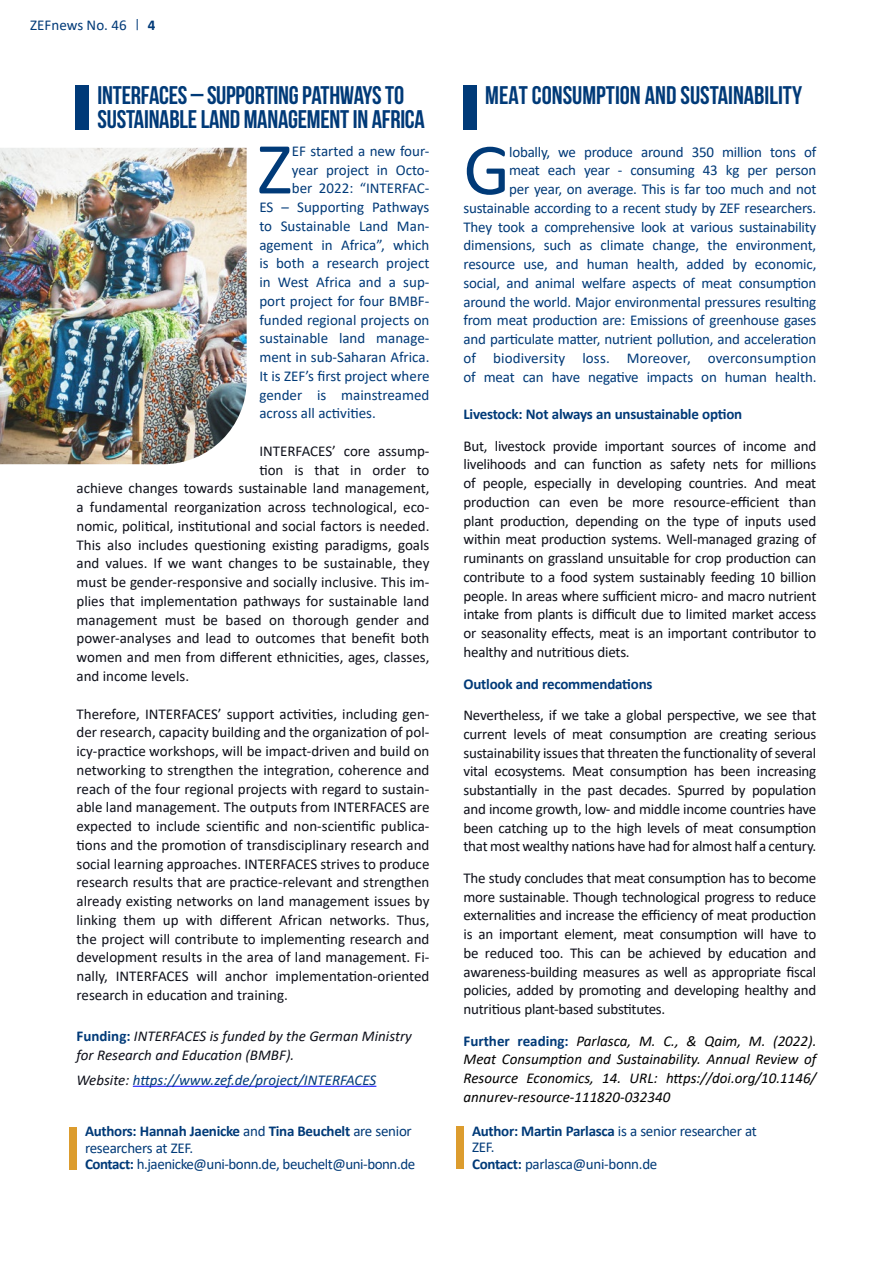
<style>
.page{position:relative;width:893px;height:1263px;background:#fff}
.page>*{position:absolute;margin:0;border:0;box-sizing:border-box;transform-origin:0 0}
.t1{font:74.1px "Calibri";color:#003a78}
.t2{font:700 25.5px/24px "Bebas Neue";letter-spacing:-.01em;color:#003a78}
.t3{font:15px/18.8px "Calibri";color:#0e101a;text-align:justify}
.t4{font:15px/18.8px "Calibri";letter-spacing:-.015em;color:#003a78}
.t5{font:italic 15px/18.8px "Calibri";color:#000;text-align:justify}
.t6{font:italic 15px/18.8px "Calibri";color:#0e101a}
.t7{font:700 15px "Calibri";letter-spacing:-.015em;color:#003a78}
.t8{font:italic 15px "Calibri";color:#003a78}
.s1{font-weight:700;font-style:normal;color:#003a78}
.s2{color:#0e101a}
.s3{font-weight:700}
</style>
<div class="page">
<img style="left:0;top:148px;width:247px;height:316px">
<hr style="left:133px;top:1086px;width:243px;height:1px;background:#00f">
<div style="left:76px;top:85px;width:13px;height:44px;background:#003a78"></div>
<div style="left:69px;top:1127px;width:8px;height:42px;background:#dc9c2e"></div>
<div style="left:463px;top:85px;width:14px;height:44px;background:#003a78"></div>
<div style="left:456px;top:1126px;width:7px;height:43px;background:#dc9c2e"></div>
<p class="t4" style="left:30px;top:15px;width:98px">ZEFnews No. 46</p>
<p class="t7" style="left:148px;top:15px;width:9px">4</p>
<h2 class="t2" style="left:98px;top:83px;width:329px">INTERFACES – SUPPORTING PATHWAYS TO<br>SUSTAINABLE LAND MANAGEMENT IN AFRICA</h2>
<h1 class="t1" style="left:257px;top:117px;width:36px">Z</h1>
<p class="t4" style="left:292px;top:141px;width:139px">EF started a new four-</p>
<p class="t4" style="left:292px;top:160px;width:139px">year project in Octo-</p>
<p class="t4" style="left:292px;top:179px;width:139px">ber 2022: “INTERFAC-</p>
<p class="t4" style="left:259px;top:197px;width:172px">ES – Supporting Pathways</p>
<p class="t4" style="left:259px;top:216px;width:172px">to Sustainable Land Man-</p>
<p class="t4" style="left:259px;top:235px;width:172px">agement in Africa”, which</p>
<p class="t4" style="left:259px;top:254px;width:172px">is both a research project</p>
<p class="t4" style="left:259px;top:272px;width:172px">in West Africa and a sup-</p>
<p class="t4" style="left:259px;top:291px;width:172px">port project for four BMBF-</p>
<p class="t4" style="left:259px;top:310px;width:172px">funded regional projects on</p>
<p class="t4" style="left:259px;top:329px;width:172px">sustainable land manage-</p>
<p class="t4" style="left:259px;top:347px;width:172px">ment in sub-Saharan Africa.</p>
<p class="t4" style="left:259px;top:366px;width:172px">It is ZEF’s first project where</p>
<p class="t4" style="left:259px;top:385px;width:172px">gender is mainstreamed</p>
<p class="t4" style="left:259px;top:404px;width:118px">across all activities.</p>
<p class="t3" style="left:259px;top:441px;width:172px">INTERFACES’ core assump-</p>
<p class="t3" style="left:259px;top:460px;width:172px">tion is that in order to</p>
<p class="t3" style="left:77px;top:479px;width:354px">achieve changes towards sustainable land management,</p>
<p class="t3" style="left:77px;top:497px;width:354px">a fundamental reorganization across technological, eco-</p>
<p class="t3" style="left:77px;top:516px;width:354px">nomic, political, institutional and social factors is needed.</p>
<p class="t3" style="left:77px;top:535px;width:354px">This also includes questioning existing paradigms, goals</p>
<p class="t3" style="left:77px;top:554px;width:354px">and values. If we want changes to be sustainable, they</p>
<p class="t3" style="left:77px;top:572px;width:354px">must be gender-responsive and socially inclusive. This im-</p>
<p class="t3" style="left:77px;top:591px;width:354px">plies that implementation pathways for sustainable land</p>
<p class="t3" style="left:77px;top:610px;width:354px">management must be based on thorough gender and</p>
<p class="t3" style="left:77px;top:629px;width:354px">power-analyses and lead to outcomes that benefit both</p>
<p class="t3" style="left:77px;top:647px;width:354px">women and men from different ethnicities, ages, classes,</p>
<p class="t3" style="left:77px;top:666px;width:114px">and income levels.</p>
<p class="t3" style="left:77px;top:704px;width:354px">Therefore, INTERFACES’ support activities, including gen&shy;der research, capacity building and the organization of pol&shy;icy-practice workshops, will be impact-driven and build on networking to strengthen the integration, coherence and reach of the four regional projects with regard to sustain&shy;able land management. The outputs from INTERFACES are expected to include scientific and non-scientific publica&shy;tions and the promotion of transdisciplinary research and social learning approaches. INTERFACES strives to produce research results that are practice-relevant and strengthen already existing networks on land management issues by linking them up with different African networks. Thus, the project will contribute to implementing research and development results in the area of land management. Fi&shy;nally, INTERFACES will anchor implementation-oriented research in education and training.</p>
<p class="t6" style="left:77px;top:1026px;width:337px"><span class="s1">Funding:</span> INTERFACES is funded by the German Ministry for Research and Education (BMBF).</p>
<p class="t8" style="left:77px;top:1069px;width:301px"><span class="s2">Website:</span> https://www.zef.de/project/INTERFACES</p>
<p class="t4" style="left:85px;top:1123px;width:332px;line-height:16.5px"><span class="s3">Authors: Hannah Jaenicke</span> and <span class="s3">Tina Beuchelt</span> are senior researchers at ZEF.<br><span class="s3">Contact:</span> h.jaenicke@uni-bonn.de, beuchelt@uni-bonn.de</p>
<h2 class="t2" style="left:485px;top:82px;width:318px">MEAT CONSUMPTION AND SUSTAINABILITY</h2>
<p class="t4" style="left:463px;top:142px;width:354px;text-align:right">lobally, we produce around 350 million tons of<br>meat each year - consuming 43 kg per person<br>per year, on average. This is far too much and not sustainable according to a recent study by ZEF researchers.<br>They took a comprehensive look at various sustainability dimensions, such as climate change, the environment, resource use, and human health, added by economic, social, and animal welfare aspects of meat consumption around the world. Major environmental pressures resulting from meat production are: Emissions of greenhouse gases and particulate matter, nutrient pollution, and acceleration of biodiversity loss. Moreover, overconsumption of meat can have negative impacts on human health.</p>
<p class="t7" style="left:463px;top:404px;width:280px">Livestock: Not always an unsustainable option</p>
<p class="t3" style="left:463px;top:436px;width:354px">But, livestock provide important sources of income and livelihoods and can function as safety nets for millions of people, especially in developing countries. And meat production can even be more resource-efficient than plant production, depending on the type of inputs used within meat production systems. Well-managed grazing of ruminants on grassland unsuitable for crop production can contribute to a food system sustainably feeding 10 billion people. In areas where sufficient micro- and macro nutrient intake from plants is difficult due to limited market access or seasonality effects, meat is an important contributor to healthy and nutritious diets.</p>
<p class="t7" style="left:463px;top:673px;width:190px">Outlook and recommendations</p>
<p class="t3" style="left:463px;top:705px;width:354px">Nevertheless, if we take a global perspective, we see that current levels of meat consumption are creating serious sustainability issues that threaten the functionality of several vital ecosystems. Meat consumption has been increasing substantially in the past decades. Spurred by population and income growth, low- and middle income countries have been catching up to the high levels of meat consumption that most wealthy nations have had for almost half a century.</p>
<p class="t3" style="left:463px;top:868px;width:354px">The study concludes that meat consumption has to become more sustainable. Though technological progress to reduce externalities and increase the efficiency of meat production is an important element, meat consumption will have to be reduced too. This can be achieved by education and awareness-building measures as well as appropriate fiscal policies, added by promoting and developing healthy and nutritious plant-based substitutes.</p>
<p class="t5" style="left:463px;top:1030px;width:354px"><span class="s1">Further reading:</span> Parlasca, M. C., &amp; Qaim, M. (2022).<br>Meat Consumption and Sustainability. Annual Review of Resource Economics, 14. URL: https://doi.org/10.1146/ annurev-resource-111820-032340</p>
<h1 class="t1" style="left:463px;top:118px;width:48px">G</h1>
<p class="t4" style="left:472px;top:1122px;width:286px;line-height:16.5px"><span class="s3">Author: Martin Parlasca</span> is a senior researcher at<br>ZEF.<br><span class="s3">Contact:</span> parlasca@uni-bonn.de</p>
</div>
